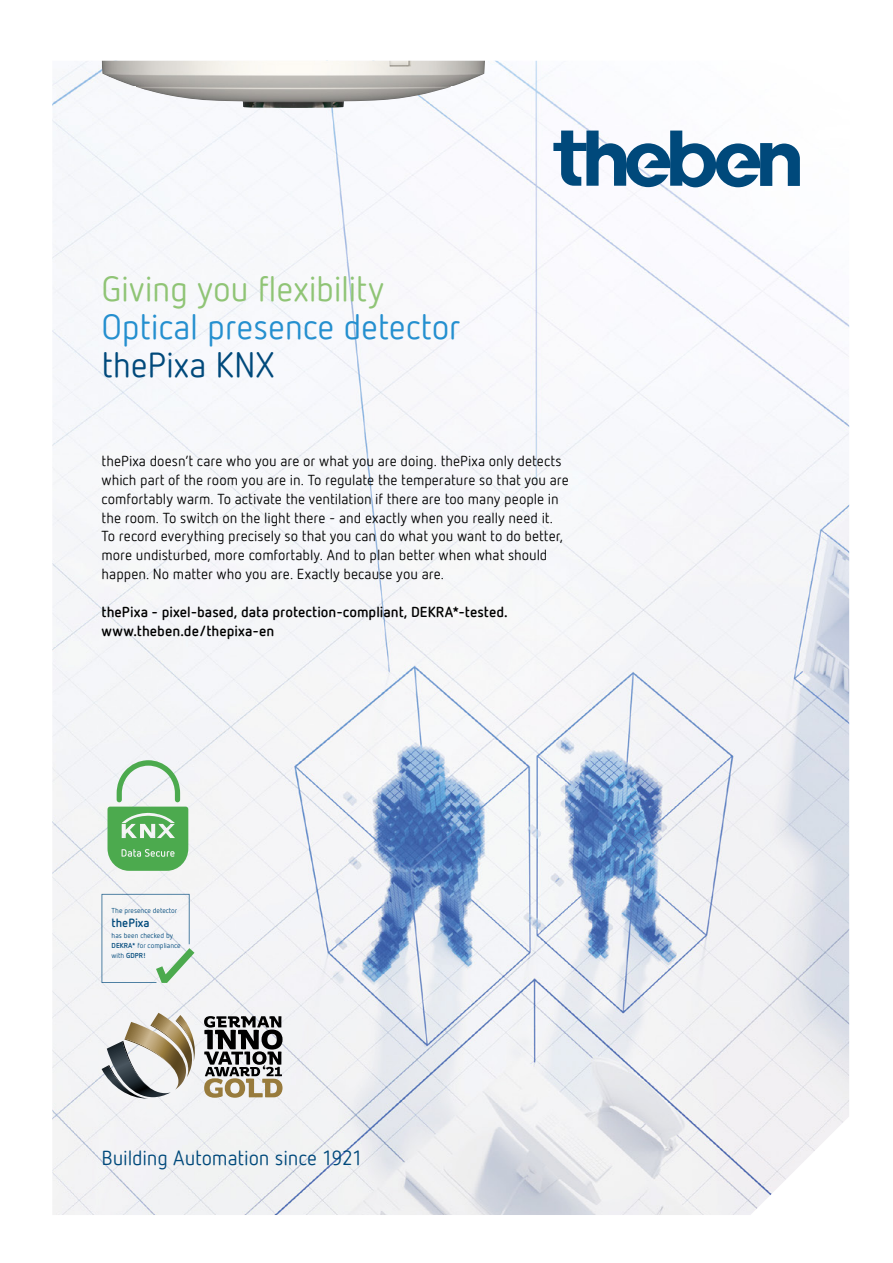
<style>
.page{position:relative;width:893px;height:1263px;background:#fff}
.page>*{position:absolute;margin:0;border:0;box-sizing:border-box;transform-origin:0 0}
.t1{font:34.8px "Netto Offc Pro";letter-spacing:-.005em;color:#248fcf}
.t2{font:34.8px "Netto Offc Pro";letter-spacing:-.01em;color:#8fc475}
.t3{font:34.8px "Netto Offc Pro";color:#00497b}
.t4{font:20.25px "Netto Offc Pro";letter-spacing:-.01em;color:#00497b}
.t5{font:14.55px/18.9px "Netto Offc Pro";color:#000}
.t6{font:700 14.55px/18.9px "Netto Offc Pro";color:#000}
.t7{font:700 12px "Netto Offc Pro";color:#00497b}
.t8{font:7.2px/9.6px "Netto Offc Pro";color:#00497b}
.s1{font-weight:700}
</style>
<div class="page">
<img style="left:52px;top:61px;width:797px;height:1154px">
<img style="left:102px;top:61px;width:383px;height:47px">
<svg style="left:204px;top:1016px;width:79px;height:82px"></svg>
<svg style="left:102px;top:1013px;width:93px;height:85px"></svg>
<svg style="left:102px;top:894px;width:92px;height:89px"></svg>
<svg style="left:107px;top:760px;width:81px;height:111px"></svg>
<svg style="left:553px;top:131px;width:247px;height:56px"></svg>
<h1 class="t2" style="left:102px;top:267px;width:284px">Giving you flexibility</h1>
<h1 class="t1" style="left:102px;top:304px;width:361px">Optical presence detector</h1>
<h1 class="t3" style="left:102px;top:342px;width:174px">thePixa KNX</h1>
<p class="t5" style="left:102px;top:451px;width:469px">thePixa doesn‘t care who you are or what you are doing. thePixa only detects which part of the room you are in. To regulate the temperature so that you are comfortably warm. To activate the ventilation if there are too many people in the room. To switch on the light there - and exactly when you really need it.<br>To record everything precisely so that you can do what you want to do better, more undisturbed, more comfortably. And to plan better when what should happen. No matter who you are. Exactly because you are.</p>
<p class="t6" style="left:102px;top:601px;width:408px">thePixa - pixel-based, data protection-compliant, DEKRA*-tested. www.theben.de/thepixa-en</p>
<p class="t8" style="left:112px;top:905px;width:67px">The presence detector</p>
<p class="t7" style="left:112px;top:915px;width:40px">thePixa</p>
<p class="t8" style="left:112px;top:931px;width:71px">has been checked by<br><span class="s1">DEKRA*</span> for compliance with <span class="s1">GDPR!</span></p>
<h2 class="t4" style="left:102px;top:1145px;width:263px">Building Automation since 1921</h2>
</div>
